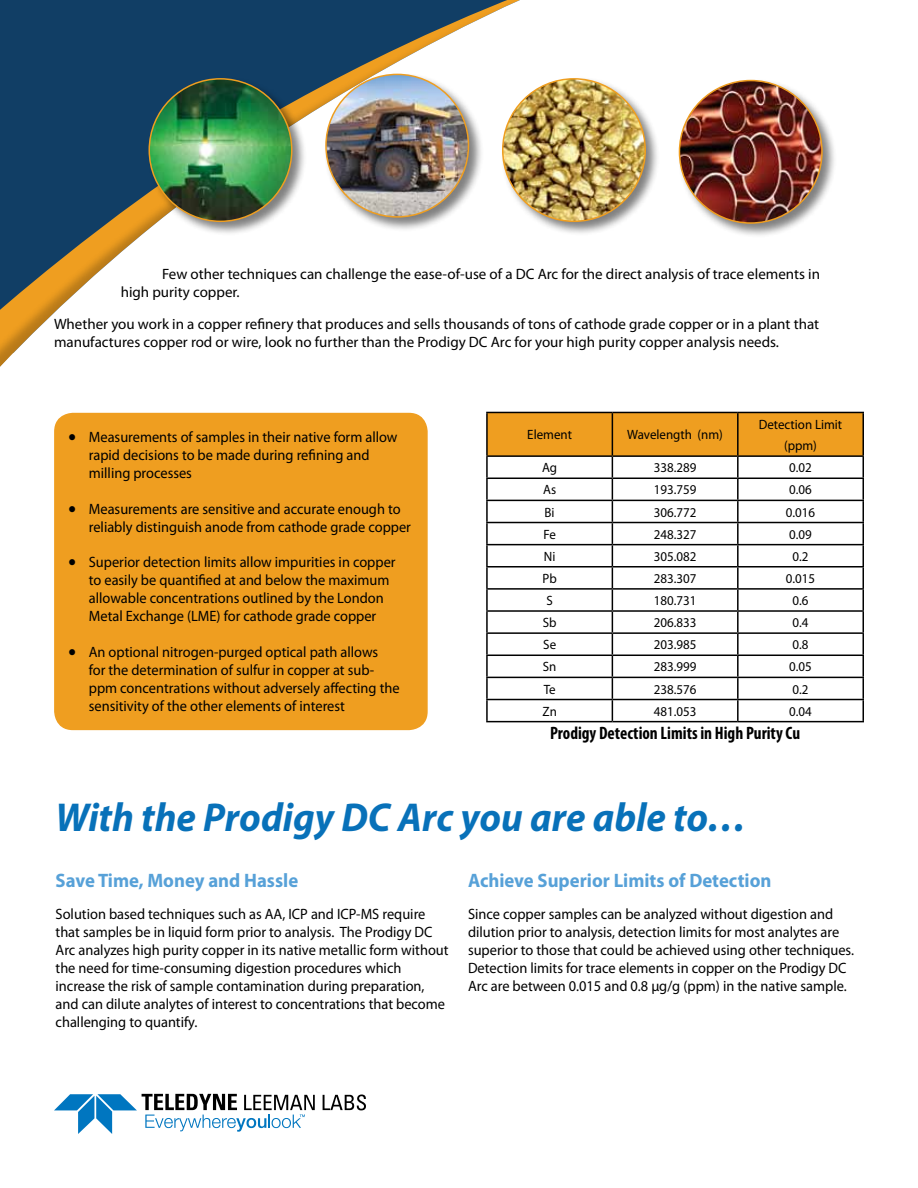
<style>
.page{position:relative;width:918px;height:1188px;background:#fff}
.page>*{position:absolute;margin:0;border:0;box-sizing:border-box;transform-origin:0 0}
.t1{font:italic 700 40.5px "Myriad Pro";color:#0871b9;scale:.96 1}
.t2{font:700 19.5px "Myriad Pro";color:#57a1d8;scale:.96 1}
.t3{font:700 condensed 18px "Myriad Pro";color:#000;scale:.96 1}
.t4{font:15px/18px "Myriad Pro";color:#000;scale:.96 1}
.t5{font:15px/18px "Myriad Pro";color:#000}
.t6{font:13.5px/21px "Myriad Pro";color:#000;text-align:center;scale:.96 1}
</style>
<div class="page">
<svg style="left:0;top:0;width:520px;height:367px"></svg>
<svg style="left:323px;top:1095px;width:43px;height:15px"></svg>
<svg style="left:54px;top:1094px;width:261px;height:40px"></svg>
<div style="left:55px;top:414px;width:372px;height:315px;background:#ef9e20;border-radius:18px"></div>
<div style="left:54px;top:413px;width:374px;height:317px;border:2px solid #ef9e20;border-radius:18px"></div>
<hr style="left:486px;top:457px;width:2px;height:21px;background:#000">
<hr style="left:862px;top:457px;width:2px;height:21px;background:#000">
<hr style="left:486px;top:478px;width:126px;height:1px;background:#000">
<hr style="left:486px;top:479px;width:2px;height:21px;background:#000">
<hr style="left:738px;top:478px;width:126px;height:1px;background:#000">
<hr style="left:862px;top:479px;width:2px;height:21px;background:#000">
<hr style="left:486px;top:500px;width:126px;height:1px;background:#000">
<hr style="left:486px;top:501px;width:2px;height:21px;background:#000">
<hr style="left:738px;top:500px;width:126px;height:1px;background:#000">
<hr style="left:862px;top:501px;width:2px;height:21px;background:#000">
<hr style="left:486px;top:522px;width:126px;height:1px;background:#000">
<hr style="left:486px;top:523px;width:2px;height:21px;background:#000">
<hr style="left:738px;top:522px;width:126px;height:1px;background:#000">
<hr style="left:862px;top:523px;width:2px;height:21px;background:#000">
<hr style="left:486px;top:544px;width:126px;height:1px;background:#000">
<hr style="left:486px;top:545px;width:2px;height:21px;background:#000">
<hr style="left:738px;top:544px;width:126px;height:1px;background:#000">
<hr style="left:862px;top:545px;width:2px;height:21px;background:#000">
<hr style="left:486px;top:566px;width:126px;height:2px;background:#000">
<hr style="left:486px;top:568px;width:2px;height:20px;background:#000">
<hr style="left:738px;top:566px;width:126px;height:2px;background:#000">
<hr style="left:862px;top:568px;width:2px;height:20px;background:#000">
<hr style="left:486px;top:588px;width:126px;height:2px;background:#000">
<hr style="left:486px;top:590px;width:2px;height:20px;background:#000">
<hr style="left:738px;top:588px;width:126px;height:2px;background:#000">
<hr style="left:862px;top:590px;width:2px;height:20px;background:#000">
<hr style="left:486px;top:610px;width:126px;height:2px;background:#000">
<hr style="left:486px;top:612px;width:2px;height:20px;background:#000">
<hr style="left:738px;top:610px;width:126px;height:2px;background:#000">
<hr style="left:862px;top:612px;width:2px;height:20px;background:#000">
<hr style="left:486px;top:632px;width:126px;height:2px;background:#000">
<hr style="left:486px;top:634px;width:2px;height:21px;background:#000">
<hr style="left:738px;top:632px;width:126px;height:2px;background:#000">
<hr style="left:862px;top:634px;width:2px;height:21px;background:#000">
<hr style="left:486px;top:655px;width:126px;height:1px;background:#000">
<hr style="left:486px;top:656px;width:2px;height:21px;background:#000">
<hr style="left:738px;top:655px;width:126px;height:1px;background:#000">
<hr style="left:862px;top:656px;width:2px;height:21px;background:#000">
<hr style="left:486px;top:677px;width:126px;height:1px;background:#000">
<hr style="left:486px;top:678px;width:2px;height:21px;background:#000">
<hr style="left:738px;top:677px;width:126px;height:1px;background:#000">
<hr style="left:862px;top:678px;width:2px;height:21px;background:#000">
<hr style="left:486px;top:699px;width:126px;height:1px;background:#000">
<hr style="left:486px;top:700px;width:2px;height:21px;background:#000">
<svg style="left:487px;top:413px;width:376px;height:308px"></svg>
<hr style="left:738px;top:699px;width:126px;height:1px;background:#000">
<hr style="left:737px;top:700px;width:2px;height:21px;background:#000">
<hr style="left:862px;top:700px;width:2px;height:21px;background:#000">
<hr style="left:486px;top:721px;width:126px;height:1px;background:#000">
<hr style="left:612px;top:721px;width:126px;height:1px;background:#000">
<hr style="left:738px;top:721px;width:126px;height:1px;background:#000">
<hr style="left:486px;top:412px;width:126px;height:1px;background:#000">
<hr style="left:486px;top:413px;width:2px;height:42px;background:#000">
<hr style="left:612px;top:412px;width:126px;height:1px;background:#000">
<hr style="left:612px;top:413px;width:1px;height:42px;background:#000">
<hr style="left:738px;top:412px;width:126px;height:1px;background:#000">
<hr style="left:737px;top:413px;width:2px;height:42px;background:#000">
<hr style="left:862px;top:413px;width:2px;height:42px;background:#000">
<hr style="left:486px;top:455px;width:126px;height:2px;background:#000">
<hr style="left:612px;top:455px;width:126px;height:2px;background:#000">
<hr style="left:738px;top:455px;width:126px;height:2px;background:#000">
<div style="left:500px;top:76px;width:161px;height:161px;background:#000;opacity:.5"></div>
<img style="left:503px;top:79px;width:142px;height:142px;border-radius:71px">
<div style="left:677px;top:78px;width:160px;height:160px;background:#000;opacity:.5"></div>
<img style="left:679px;top:81px;width:143px;height:142px;border-radius:71px">
<div style="left:323px;top:72px;width:161px;height:160px;background:#000;opacity:.5"></div>
<img style="left:326px;top:74px;width:142px;height:143px;border-radius:71px">
<div style="left:147px;top:76px;width:160px;height:161px;background:#000;opacity:.5"></div>
<img style="left:149px;top:79px;width:143px;height:142px;border-radius:71px">
<p class="t5" style="left:121px;top:265px;width:701px;text-indent:41px">Few other techniques can challenge the ease-of-use of a DC Arc for the direct analysis of trace elements in high purity copper.</p>
<p class="t5" style="left:54px;top:314px;width:767px">Whether you work in a copper refinery that produces and sells thousands of tons of cathode grade copper or in a plant that manufactures copper rod or wire, look no further than the Prodigy DC Arc for your high purity copper analysis needs.</p>
<p class="t4" style="left:89px;top:428px;width:323px">Measurements of samples in their native form allow rapid decisions to be made during refining and milling processes</p>
<p class="t4" style="left:89px;top:499px;width:337px">Measurements are sensitive and accurate enough to reliably distinguish anode from cathode grade copper</p>
<p class="t4" style="left:89px;top:553px;width:321px">Superior detection limits allow impurities in copper to easily be quantified at and below the maximum allowable concentrations outlined by the London Metal Exchange (LME) for cathode grade copper</p>
<p class="t4" style="left:89px;top:642px;width:325px">An optional nitrogen-purged optical path allows<br>for the determination of sulfur in copper at sub&shy;ppm concentrations without adversely affecting the sensitivity of the other elements of interest</p>
<p class="t6" style="left:527px;top:424px;width:48px">Element</p>
<p class="t6" style="left:627px;top:424px;width:101px">Wavelength (nm)</p>
<p class="t6" style="left:759px;top:414px;width:88px">Detection Limit (ppm)</p>
<p class="t6" style="left:542px;top:457px;width:17px">Ag</p>
<p class="t6" style="left:654px;top:457px;width:46px">338.289</p>
<p class="t6" style="left:789px;top:457px;width:25px">0.02</p>
<p class="t6" style="left:543px;top:479px;width:15px">As</p>
<p class="t6" style="left:654px;top:479px;width:46px">193.759</p>
<p class="t6" style="left:789px;top:479px;width:25px">0.06</p>
<p class="t6" style="left:545px;top:501px;width:12px">Bi</p>
<p class="t6" style="left:654px;top:501px;width:46px">306.772</p>
<p class="t6" style="left:786px;top:501px;width:32px">0.016</p>
<p class="t6" style="left:543px;top:523px;width:14px">Fe</p>
<p class="t6" style="left:654px;top:523px;width:46px">248.327</p>
<p class="t6" style="left:789px;top:523px;width:25px">0.09</p>
<p class="t6" style="left:544px;top:546px;width:14px">Ni</p>
<p class="t6" style="left:654px;top:546px;width:46px">305.082</p>
<p class="t6" style="left:793px;top:546px;width:18px">0.2</p>
<p class="t6" style="left:543px;top:568px;width:16px">Pb</p>
<p class="t6" style="left:654px;top:568px;width:46px">283.307</p>
<p class="t6" style="left:786px;top:568px;width:32px">0.015</p>
<p class="t6" style="left:546px;top:590px;width:8px">S</p>
<p class="t6" style="left:654px;top:590px;width:46px">180.731</p>
<p class="t6" style="left:793px;top:590px;width:18px">0.6</p>
<p class="t6" style="left:543px;top:612px;width:16px">Sb</p>
<p class="t6" style="left:654px;top:612px;width:46px">206.833</p>
<p class="t6" style="left:793px;top:612px;width:18px">0.4</p>
<p class="t6" style="left:543px;top:634px;width:15px">Se</p>
<p class="t6" style="left:654px;top:634px;width:46px">203.985</p>
<p class="t6" style="left:793px;top:634px;width:18px">0.8</p>
<p class="t6" style="left:543px;top:656px;width:16px">Sn</p>
<p class="t6" style="left:654px;top:656px;width:46px">283.999</p>
<p class="t6" style="left:789px;top:656px;width:25px">0.05</p>
<p class="t6" style="left:544px;top:678px;width:14px">Te</p>
<p class="t6" style="left:654px;top:678px;width:46px">238.576</p>
<p class="t6" style="left:793px;top:678px;width:18px">0.2</p>
<p class="t6" style="left:543px;top:700px;width:16px">Zn</p>
<p class="t6" style="left:654px;top:700px;width:46px">481.053</p>
<p class="t6" style="left:789px;top:700px;width:25px">0.04</p>
<p class="t3" style="left:550px;top:722px;width:262px">Prodigy Detection Limits in High Purity Cu</p>
<h1 class="t1" style="left:56px;top:791px;width:721px">With the Prodigy DC Arc you are able to…</h1>
<h2 class="t2" style="left:56px;top:868px;width:254px">Save Time, Money and Hassle</h2>
<p class="t4" style="left:56px;top:905px;width:411px">Solution based techniques such as AA, ICP and ICP-MS require that samples be in liquid form prior to analysis. The Prodigy DC Arc analyzes high purity copper in its native metallic form without the need for time-consuming digestion procedures which increase the risk of sample contamination during preparation, and can dilute analytes of interest to concentrations that become challenging to quantify.</p>
<h2 class="t2" style="left:468px;top:868px;width:318px">Achieve Superior Limits of Detection</h2>
<p class="t4" style="left:468px;top:905px;width:404px">Since copper samples can be analyzed without digestion and dilution prior to analysis, detection limits for most analytes are superior to those that could be achieved using other techniques.<br>Detection limits for trace elements in copper on the Prodigy DC Arc are between 0.015 and 0.8 µg/g (ppm) in the native sample.</p>
</div>
